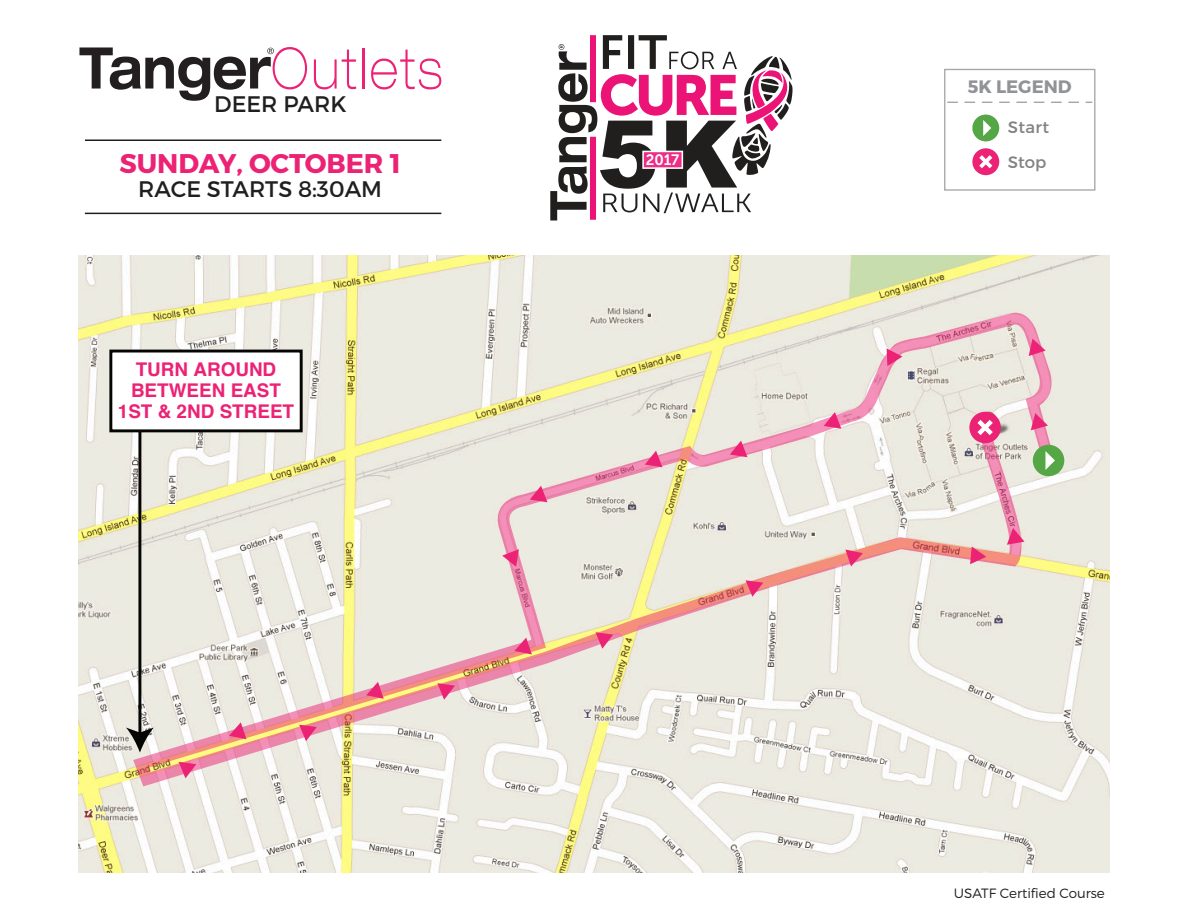
<style>
.page{position:relative;width:1188px;height:918px;background:#fff}
.page>*{position:absolute;margin:0;border:0;box-sizing:border-box;transform-origin:0 0}
.t1{font:700 27px "Montserrat";color:#ec2275}
.t2{font:22.5px "Montserrat";color:#201e1e}
.t3{font:700 18.9px/21px "Helvetica";color:#ec2275;text-align:center}
.t4{font:700 18px "Montserrat";color:#929397}
.t5{font:16.5px/34.5px "Montserrat";letter-spacing:.015em;color:#808284}
.t6{font:15px "Museo Sans 700";color:#fff}
.t7{font:300 13.5px "Montserrat";color:#201e1e}
</style>
<div class="page">
<div style="left:944px;top:69px;width:151px;height:122px;border:1px solid #a7a7aa"></div>
<svg style="left:947px;top:102px;width:145px;height:1px"></svg>
<img style="left:79px;top:255px;width:1030px;height:618px">
<svg style="left:133px;top:313px;width:919px;height:473px;background:#eae3d7"></svg>
<svg style="left:1029px;top:339px;width:17px;height:17px"></svg>
<svg style="left:887px;top:348px;width:15px;height:18px"></svg>
<svg style="left:824px;top:412px;width:17px;height:17px"></svg>
<svg style="left:514px;top:638px;width:18px;height:16px"></svg>
<svg style="left:229px;top:722px;width:18px;height:17px"></svg>
<svg style="left:299px;top:725px;width:18px;height:16px"></svg>
<svg style="left:437px;top:683px;width:18px;height:17px"></svg>
<svg style="left:746px;top:580px;width:17px;height:17px"></svg>
<svg style="left:970px;top:546px;width:16px;height:18px"></svg>
<svg style="left:1007px;top:528px;width:17px;height:17px"></svg>
<svg style="left:730px;top:441px;width:17px;height:16px"></svg>
<svg style="left:645px;top:451px;width:17px;height:16px"></svg>
<svg style="left:530px;top:486px;width:17px;height:16px"></svg>
<svg style="left:502px;top:549px;width:17px;height:18px"></svg>
<svg style="left:366px;top:682px;width:18px;height:17px"></svg>
<svg style="left:179px;top:762px;width:17px;height:16px"></svg>
<svg style="left:595px;top:632px;width:18px;height:17px"></svg>
<svg style="left:845px;top:550px;width:18px;height:16px"></svg>
<div style="left:109px;top:350px;width:194px;height:82px;background:#fff;border:3px solid #050504"></div>
<hr style="left:138px;top:432px;width:3px;height:303px;background:#050504">
<svg style="left:126px;top:728px;width:28px;height:25px"></svg>
<svg style="left:1031px;top:413px;width:17px;height:17px"></svg>
<svg style="left:550px;top:35px;width:243px;height:186px"></svg>
<div style="left:590px;top:137px;width:6px;height:83px;background:#eb1376"></div>
<div style="left:590px;top:35px;width:6px;height:67px;background:#eb1376"></div>
<div style="left:642px;top:151px;width:41px;height:18px;background:#ed2e87;border:2px solid #fff"></div>
<hr style="left:85px;top:140px;width:356px;height:1px;background:#211e1e">
<hr style="left:85px;top:213px;width:356px;height:1px;background:#211e1e">
<svg style="left:314px;top:50px;width:42px;height:39px"></svg>
<hr style="left:362px;top:48px;width:2px;height:41px;background:#ec2275">
<svg style="left:371px;top:50px;width:70px;height:39px"></svg>
<svg style="left:79px;top:47px;width:228px;height:54px"></svg>
<div style="left:972px;top:148px;width:27px;height:27px;background:#ec2275;border-radius:50%"></div>
<svg style="left:979px;top:155px;width:13px;height:13px"></svg>
<div style="left:969px;top:412px;width:32px;height:31px;background:#ec2275;border-radius:50%"></div>
<svg style="left:977px;top:420px;width:16px;height:15px"></svg>
<div style="left:972px;top:115px;width:27px;height:26px;background:#55a645;border-radius:50%"></div>
<svg style="left:983px;top:120px;width:8px;height:16px"></svg>
<div style="left:1033px;top:445px;width:31px;height:31px;background:#55a645;border-radius:50%"></div>
<svg style="left:1045px;top:451px;width:10px;height:19px"></svg>
<p class="t2" style="left:214px;top:90px;width:134px">DEER PARK</p>
<h1 class="t1" style="left:119px;top:146px;width:283px">SUNDAY, OCTOBER 1</h1>
<p class="t6" style="left:646px;top:152px;width:35px">2017</p>
<p class="t2" style="left:138px;top:175px;width:245px">RACE STARTS 8:30AM</p>
<p class="t3" style="left:118px;top:360px;width:178px">TURN AROUND<br>BETWEEN EAST<br>1ST &amp; 2ND STREET</p>
<p class="t4" style="left:968px;top:75px;width:106px">5K LEGEND</p>
<p class="t5" style="left:1008px;top:110px;width:43px">Start<br>Stop</p>
<p class="t7" style="left:954px;top:885px;width:152px">USATF Certified Course</p>
</div>
